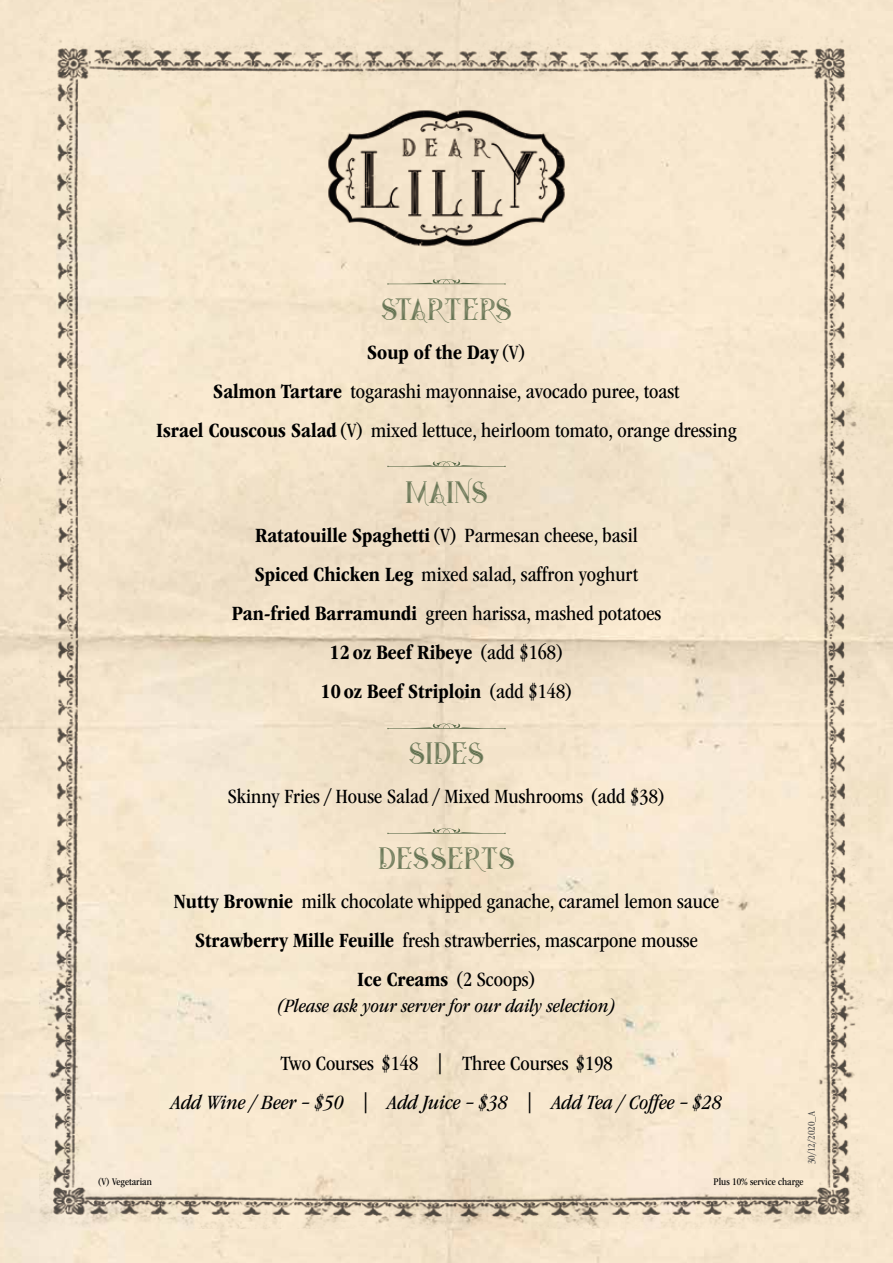
<style>
.page{position:relative;width:893px;height:1263px;background:#fff}
.page>*{position:absolute;margin:0;border:0;box-sizing:border-box;transform-origin:0 0}
.t1{font:29.25px "Star Black Inline";letter-spacing:.05em;color:#596a49}
.t2{font:29.25px "Star Black Inline";letter-spacing:.02em;color:#596a49}
.t3{font:condensed 21px/39px "ITC Garamond Std";color:#000;text-align:center}
.t4{font:italic condensed 21px/39px "ITC Garamond Std";color:#000;text-align:center}
.t5{font:italic condensed 19.5px "ITC Garamond Std";color:#000}
.t6{font:condensed 10.5px "ITC Garamond Std";color:#000}
.t7{font:condensed 10.5px "ITC Garamond Std";color:#4d4d4d}
.s1{font-weight:700}
.s2{font-style:normal}
</style>
<div class="page">
<img style="left:39px;top:33px;width:833px;height:1195px">
<svg style="left:387px;top:827px;width:119px;height:7px"></svg>
<svg style="left:387px;top:723px;width:119px;height:6px"></svg>
<svg style="left:387px;top:460px;width:119px;height:7px"></svg>
<svg style="left:387px;top:278px;width:119px;height:7px"></svg>
<img style="left:324px;top:91px;width:245px;height:173px">
<h1 class="t2" style="left:382px;top:295px;width:131px">STARTERS</h1>
<p class="t3" style="left:156px;top:333px;width:582px"><span class="s1">Soup of the Day</span> (V)<br><span class="s1">Salmon Tartare</span> togarashi mayonnaise, avocado puree, toast<br><span class="s1">Israel Couscous Salad</span> (V) mixed lettuce, heirloom tomato, orange dressing</p>
<h1 class="t1" style="left:406px;top:478px;width:83px">MAINS</h1>
<p class="t3" style="left:232px;top:516px;width:431px"><span class="s1">Ratatouille Spaghetti</span>(V) Parmesan cheese, basil <span class="s1">Spiced Chicken Leg</span> mixed salad, saffron yoghurt <span class="s1">Pan-fried Barramundi</span> green harissa, mashed potatoes <span class="s1">12 oz Beef Ribeye</span> (add $168)<br><span class="s1">10 oz Beef Striploin</span> (add $148)</p>
<h1 class="t1" style="left:409px;top:739px;width:76px">SIDES</h1>
<p class="t3" style="left:228px;top:777px;width:439px">Skinny Fries / House Salad / Mixed Mushrooms (add $38)</p>
<h1 class="t1" style="left:379px;top:844px;width:137px">DESSERTS</h1>
<p class="t3" style="left:174px;top:882px;width:547px"><span class="s1">Nutty Brownie</span> milk chocolate whipped ganache, caramel lemon sauce<br><span class="s1">Strawberry Mille Feuille</span> fresh strawberries, mascarpone mousse<br><span class="s1">Ice Creams</span> (2 Scoops)</p>
<p class="t5" style="left:278px;top:995px;width:339px">(Please ask your server for our daily selection)</p>
<p class="t4" style="left:171px;top:1044px;width:552px"><span class="s2">Two Courses $148 | Three Courses $198<br></span>Add Wine / Beer -$50 <span class="s2">|</span> Add Juice -$38 <span class="s2">|</span> Add Tea / Coffee -$28</p>
<p class="t7" style="left:806px;top:1164px;width:55px;rotate:-90deg">30/12/2020_A</p>
<p class="t6" style="left:98px;top:1176px;width:56px">(V) Vegetarian</p>
<p class="t6" style="left:713px;top:1176px;width:92px">Plus 10% service charge</p>
</div>
